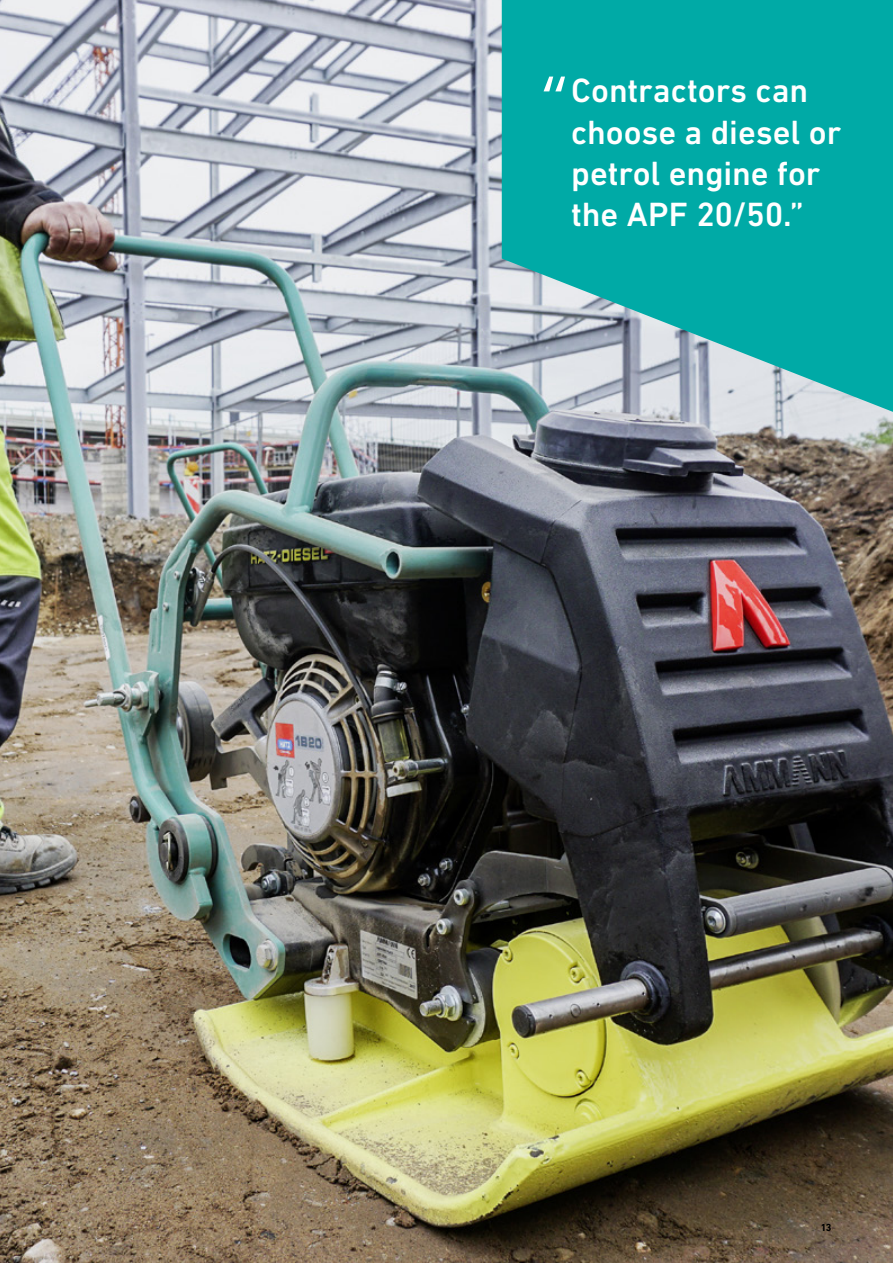
<style>
.page{position:relative;width:893px;height:1263px;background:#fff}
.page>*{position:absolute;margin:0;border:0;box-sizing:border-box;transform-origin:0 0}
.t1{font:68.4px "Frutiger Next LTW1 G";color:#fff}
.t2{font:500 34.2px/41.4px "DIN Next LT Pro";color:#fff}
.t3{font:700 10.5px "DIN Next LT Pro";color:#000}
</style>
<div class="page">
<img style="left:0;top:0;width:893px;height:1263px">
<svg style="left:502px;top:0;width:391px;height:412px;fill:#00aaa6"></svg>
<img style="left:0;top:39px;width:4px;height:223px">
<h1 class="t1" style="left:541px;top:73px;width:32px">“</h1>
<p class="t2" style="left:571px;top:73px;width:271px">Contractors can choose a diesel or petrol engine for the APF 20/50.”</p>
<p class="t3" style="left:821px;top:1223px;width:11px">13</p>
</div>
